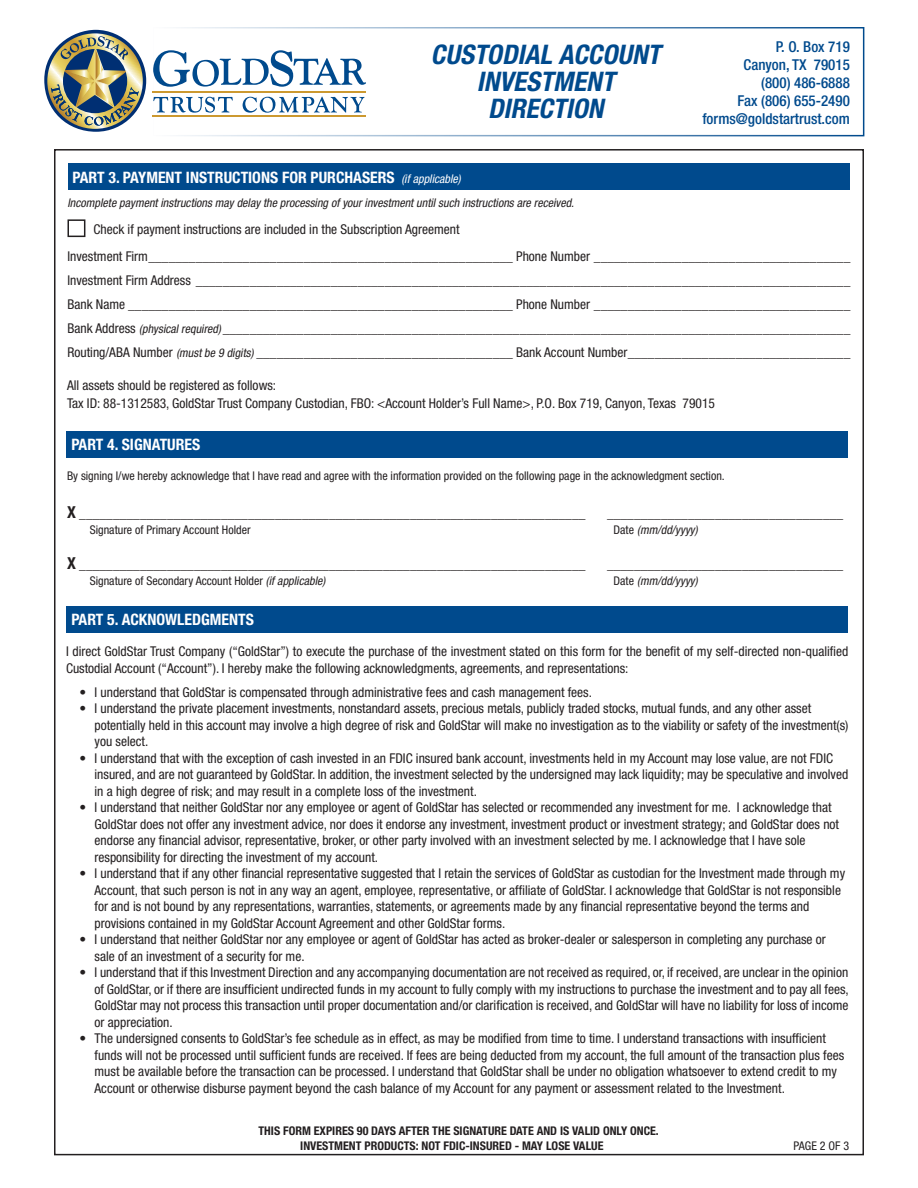
<style>
.page{position:relative;width:918px;height:1188px;background:#fff}
.page>*{position:absolute;margin:0;border:0;box-sizing:border-box;transform-origin:0 0}
.t1{font:italic 700 condensed 27px/27px "Helvetica Neue LT Std";color:#004a8d;text-align:center}
.t2{font:700 condensed 15.75px "Helvetica Neue LT Std";color:#fff}
.t3{font:500 condensed 15px/18px "Helvetica Neue";color:#004a8d;text-align:right}
.t4{font:condensed 13.5px/16.5px "Helvetica Neue LT Std";color:#231f20}
.t5{font:condensed 12px "Helvetica Neue LT Std";color:#231f20}
.t6{font:italic condensed 12px "Helvetica Neue LT Std";color:#231f20}
.t7{font:700 condensed 12px/14.4px "Helvetica Neue LT Std";color:#231f20}
.s1{font-weight:400;font-style:italic;font-size:12px}
.s2{font-style:italic;font-size:12px}
.s3{font-weight:700;font-size:16.5px}
.s4{font-style:normal}
.s5{font-style:italic}
</style>
<div class="page">
<div style="left:44px;top:30px;width:102px;height:102px;background:#002f73;border-radius:50%"></div>
<svg style="left:47px;top:33px;width:96px;height:96px"></svg>
<svg style="left:153px;top:50px;width:213px;height:37px"></svg>
<svg style="left:153px;top:97px;width:80px;height:16px"></svg>
<svg style="left:243px;top:97px;width:122px;height:16px"></svg>
<hr style="left:152px;top:92px;width:214px;height:1px;background:#cc9930">
<hr style="left:152px;top:115px;width:214px;height:1px;background:#cc9930">
<div style="left:67px;top:431px;width:781px;height:27px;background:#004a8d"></div>
<div style="left:68px;top:163px;width:782px;height:27px;background:#004a8d"></div>
<div style="left:68px;top:219px;width:17px;height:18px;border:2px solid #231f20"></div>
<div style="left:67px;top:606px;width:781px;height:27px;background:#004a8d"></div>
<h1 class="t1" style="left:431px;top:41px;width:237px">CUSTODIAL ACCOUNT<br>INVESTMENT<br>DIRECTION</h1>
<p class="t2" style="left:73px;top:168px;width:390px">PART 3. PAYMENT INSTRUCTIONS FOR PURCHASERS <span class="s1">(ifapplicable)</span></p>
<p class="t3" style="left:702px;top:38px;width:149px">P. O. Box 719<br>Canyon, TX 79015<br>(800) 486-6888<br>Fax (806) 655-2490 forms@goldstartrust.com</p>
<p class="t6" style="left:68px;top:196px;width:511px">Incomplete paymentinstructionsmaydelaythe processing ofyourinvestmentuntilsuch instructionsare received.</p>
<p class="t4" style="left:68px;top:215px;width:784px;line-height:27px;text-indent:26px">Check if payment instructions are included in the Subscription Agreement<br>Investment Firm______________________________________________________ Phone Number ______________________________________</p>
<p class="t4" style="left:68px;top:268px;width:784px;line-height:24px;text-align:justify">Investment Firm Address _________________________________________________________________________________________________ Bank Name _________________________________________________________ Phone Number ______________________________________ Bank Address <span class="s2">(physicalrequired)</span>_____________________________________________________________________________________________ Routing/ABA Number <span class="s2">(mustbe 9 digits)</span> ______________________________________ Bank Account Number_________________________________</p>
<p class="t4" style="left:67px;top:376px;width:649px;line-height:18px">All assets should be registered as follows:<br>Tax ID: 88-1312583, GoldStar Trust Company Custodian, FBO: &lt;Account Holder’s Full Name&gt;, P.O. Box 719, Canyon, Texas 79015</p>
<p class="t2" style="left:71px;top:435px;width:130px">PART 4. SIGNATURES</p>
<p class="t5" style="left:67px;top:469px;width:659px">By signing I/we hereby acknowledge that I have read and agree with the information provided on the following page in the acknowledgment section.</p>
<p class="t4" style="left:67px;top:505px;width:520px"><span class="s3">X</span> ___________________________________________________________________________</p>
<p class="t4" style="left:607px;top:505px;width:238px">___________________________________</p>
<p class="t5" style="left:90px;top:523px;width:162px">Signature of Primary Account Holder</p>
<p class="t6" style="left:613px;top:523px;width:86px"><span class="s4">D a t e</span> (mm/dd/yyyy)</p>
<p class="t4" style="left:67px;top:556px;width:520px"><span class="s3">X</span> ___________________________________________________________________________</p>
<p class="t4" style="left:607px;top:556px;width:238px">___________________________________</p>
<p class="t5" style="left:90px;top:574px;width:237px">Signature of Secondary Account Holder <span class="s5">(ifapplicable)</span></p>
<p class="t6" style="left:614px;top:574px;width:86px"><span class="s4">D a t e</span> (mm/dd/yyyy)</p>
<p class="t2" style="left:71px;top:610px;width:184px">PART 5. ACKNOWLEDGMENTS</p>
<p class="t4" style="left:66px;top:643px;width:784px">I direct GoldStar Trust Company (“GoldStar”) to execute the purchase of the investment stated on this form for the benefit of my self-directed non-qualified<br>Custodial Account (“Account”). I hereby make the following acknowledgments, agreements, and representations:</p>
<p class="t4" style="left:80px;top:684px;width:514px">• I understand that GoldStar is compensated through administrative fees and cash management fees.</p>
<p class="t4" style="left:95px;top:700px;width:755px;text-indent:-15px">• I understand the private placement investments, nonstandard assets, precious metals, publicly traded stocks, mutual funds, and any other asset potentially held in this account may involve a high degree of risk and GoldStar will make no investigation as to the viability or safety of the investment(s) you select.</p>
<p class="t4" style="left:95px;top:750px;width:755px;text-indent:-15px">• I understand that with the exception of cash invested in an FDIC insured bank account, investments held in my Account may lose value, are not FDIC insured, and are not guaranteed by GoldStar. In addition, the investment selected by the undersigned may lack liquidity; may be speculative and involved in a high degree of risk; and may result in a complete loss of the investment.</p>
<p class="t4" style="left:95px;top:799px;width:746px;text-indent:-15px">• I understand that neither GoldStar nor any employee or agent of GoldStar has selected or recommended any investment for me. I acknowledge that GoldStar does not offer any investment advice, nor does it endorse any investment, investment product or investment strategy; and GoldStar does not endorse any financial advisor, representative, broker, or other party involved with an investment selected by me. I acknowledge that I have sole responsibility for directing the investment of my account.</p>
<p class="t4" style="left:95px;top:865px;width:752px;text-indent:-15px">• I understand that if any other financial representative suggested that I retain the services of GoldStar as custodian for the Investment made through my Account, that such person is not in any way an agent, employee, representative, or affiliate of GoldStar. I acknowledge that GoldStar is not responsible for and is not bound by any representations, warranties, statements, or agreements made by any financial representative beyond the terms and provisions contained in my GoldStar Account Agreement and other GoldStar forms.</p>
<p class="t4" style="left:95px;top:931px;width:733px;text-indent:-15px">• I understand that neither GoldStar nor any employee or agent of GoldStar has acted as broker-dealer or salesperson in completing any purchase or sale of an investment of a security for me.</p>
<p class="t4" style="left:95px;top:964px;width:756px;text-align:justify;text-indent:-15px">• I understand that if this Investment Direction and any accompanying documentation are not received as required, or, if received, are unclear in the opinion of GoldStar, or if there are insufficient undirected funds in my account to fully comply with my instructions to purchase the investment and to pay all fees, GoldStar may not process this transaction until proper documentation and/or clarification is received, and GoldStar will have no liability for loss of income or appreciation.</p>
<p class="t4" style="left:95px;top:1030px;width:751px;text-indent:-15px">• The undersigned consents to GoldStar’s fee schedule as in effect, as may be modified from time to time. I understand transactions with insufficient funds will not be processed until sufficient funds are received. If fees are being deducted from my account, the full amount of the transaction plus fees must be available before the transaction can be processed. I understand that GoldStar shall be under no obligation whatsoever to extend credit to my Account or otherwise disburse payment beyond the cash balance of my Account for any payment or assessment related to the Investment.</p>
<p class="t7" style="left:300px;top:1124px;width:360px;text-indent:-42px">THIS FORM EXPIRES 90 DAYS AFTER THE SIGNATURE DATE AND IS VALID ONLY ONCE.<br>INVESTMENT PRODUCTS: NOT FDIC-INSURED - MAY LOSE VALUE</p>
<p class="t5" style="left:794px;top:1139px;width:57px">PAGE 2 OF 3</p>
</div>
